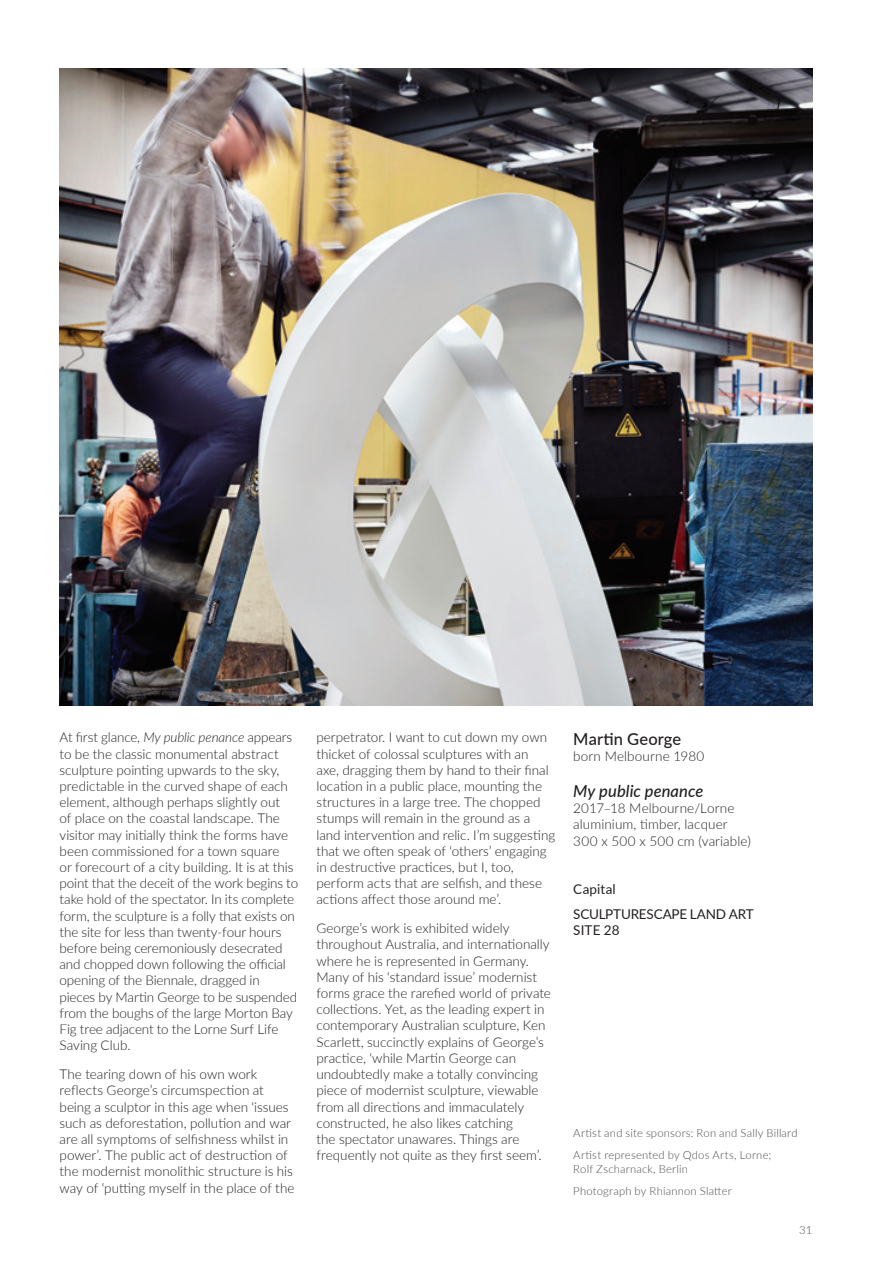
<style>
.page{position:relative;width:893px;height:1263px;background:#fff}
.page>*{position:absolute;margin:0;border:0;box-sizing:border-box;transform-origin:0 0}
.t1{font:italic 500 16.5px "Lato";letter-spacing:.005em;color:#231f20}
.t2{font:500 16.5px "Lato";letter-spacing:.005em;color:#231f20}
.t3{font:300 13.5px/16.2px "Lato";letter-spacing:-.005em;color:#231f20}
.t4{font:13.5px/24.8px "Lato";letter-spacing:-.015em;color:#231f20}
.t5{font:300 11.25px/22px "Lato";letter-spacing:.015em;color:#4b4c4d}
.s1{font-style:italic}
</style>
<div class="page">
<img style="left:60px;top:68px;width:752px;height:638px">
<p class="t3" style="left:60px;top:729px;width:240px">At first glance, <span class="s1">My public penance</span> appears to be the classic monumental abstract sculpture pointing upwards to the sky, predictable in the curved shape of each element, although perhaps slightly out<br>of place on the coastal landscape. The visitor may initially think the forms have been commissioned for a town square<br>or forecourt of a city building. It is at this point that the deceit of the work begins to take hold of the spectator. In its complete form, the sculpture is a folly that exists on the site for less than twenty-four hours before being ceremoniously desecrated and chopped down following the official opening of the Biennale, dragged in pieces by Martin George to be suspended from the boughs of the large Morton Bay Fig tree adjacent to the Lorne Surf Life Saving Club.</p>
<p class="t3" style="left:60px;top:1066px;width:236px">The tearing down of his own work reflects George’s circumspection at being a sculptor in this age when ‘issues such as deforestation, pollution and war are all symptoms of selfishness whilst in power’. The public act of destruction of the modernist monolithic structure is his way of ‘putting myself in the place of the</p>
<p class="t3" style="left:316px;top:729px;width:240px">perpetrator. I want to cut down my own thicket of colossal sculptures with an<br>axe, dragging them by hand to their final location in a public place, mounting the structures in a large tree. The chopped stumps will remain in the ground as a land intervention and relic. I’m suggesting that we often speak of ‘others’ engaging in destructive practices, but I, too, perform acts that are selfish, and these actions affect those around me’.</p>
<p class="t3" style="left:316px;top:920px;width:236px">George’s work is exhibited widely throughout Australia, and internationally where he is represented in Germany.<br>Many of his ‘standard issue’ modernist forms grace the rarefied world of private collections. Yet, as the leading expert in contemporary Australian sculpture, Ken Scarlett, succinctly explains of George’s practice, ‘while Martin George can undoubtedly make a totally convincing piece of modernist sculpture, viewable from all directions and immaculately constructed, he also likes catching<br>the spectator unawares. Things are frequently not quite as they first seem’.</p>
<p class="t2" style="left:573px;top:727px;width:109px">Martin George</p>
<p class="t3" style="left:573px;top:747px;width:133px">born Melbourne 1980</p>
<p class="t1" style="left:573px;top:779px;width:132px">My public penance</p>
<p class="t3" style="left:573px;top:800px;width:179px">2017–18 Melbourne/Lorne aluminium, timber, lacquer<br>300 x 500 x 500 cm (variable)</p>
<p class="t4" style="left:573px;top:876px;width:182px">Capital<br>SCULPTURESCAPE LAND ART</p>
<p class="t4" style="left:573px;top:917px;width:48px">SITE 28</p>
<p class="t5" style="left:573px;top:1122px;width:226px">Artist and site sponsors: Ron and Sally Billard<br>Artist represented by Qdos Arts, Lorne;</p>
<p class="t5" style="left:573px;top:1157px;width:160px">Rolf Zscharnack, Berlin<br>Photograph by Rhiannon Slatter</p>
<p class="t5" style="left:799px;top:1218px;width:14px">31</p>
</div>
